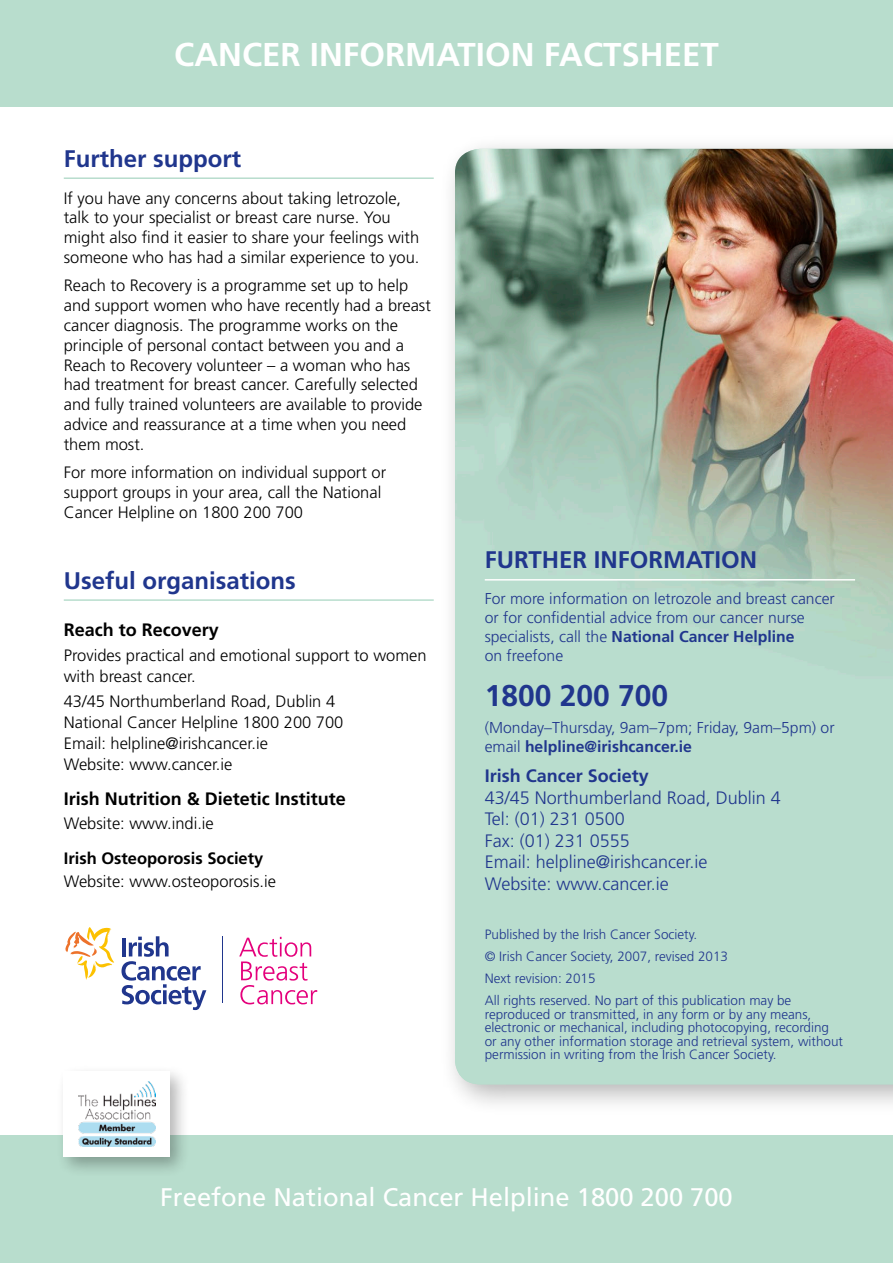
<style>
.page{position:relative;width:893px;height:1263px;background:#fff}
.page>*{position:absolute;margin:0;border:0;box-sizing:border-box;transform-origin:0 0}
.t1{font:700 33px "Frutiger LT Std";color:#fff}
.t2{font:700 30px "Frutiger LT Std";color:#20368d}
.t3{font:25.5px "Frutiger LT Std";color:#fff}
.t4{font:700 24px "Frutiger LT Std";color:#20368d}
.t5{font:300 18px/21.6px "Frutiger LT Std";color:#20368d}
.t6{font:700 18px "Frutiger LT Std";color:#000}
.t7{font:700 18px "Frutiger LT Std";color:#20368d}
.t8{font:300 16.5px/19.8px "Frutiger LT Std";color:#000}
.t9{font:300 16.5px "Frutiger";color:#000}
.t10{font:700 16.5px "Frutiger";color:#000}
.t11{font:300 15.75px/18.9px "Frutiger LT Std";color:#20368d}
.t12{font:300 13.5px/22px "Frutiger LT Std";color:#20368d}
.s1{font-weight:700}
</style>
<div class="page">
<hr style="left:64px;top:177px;width:370px;height:2px;background:#b8ddcd">
<hr style="left:64px;top:599px;width:370px;height:2px;background:#b8ddcd">
<div style="left:439px;top:132px;width:454px;height:984px;background:#000;opacity:.3"></div>
<img style="left:455px;top:149px;width:438px;height:935px">
<hr style="left:485px;top:579px;width:370px;height:1px;background:#fff">
<div style="left:0;top:1135px;width:893px;height:128px;background:#b8ddcd"></div>
<svg style="left:122px;top:936px;width:84px;height:74px"></svg>
<svg style="left:65px;top:927px;width:49px;height:52px"></svg>
<hr style="left:222px;top:936px;width:1px;height:67px;background:#20368d">
<svg style="left:239px;top:937px;width:78px;height:67px"></svg>
<div style="left:0;top:0;width:893px;height:106px;background:#b8ddcd"></div>
<div style="left:55px;top:1063px;width:135px;height:114px;background:#000;opacity:.3"></div>
<div style="left:64px;top:1071px;width:106px;height:86px;background:#fff"></div>
<img style="left:79px;top:1082px;width:76px;height:64px">
<h1 class="t1" style="left:174px;top:36px;width:210px">CANCER INFORMAT</h1>
<h1 class="t1" style="left:476px;top:36px;width:207px">ION FACTSHEET</h1>
<h3 class="t4" style="left:64px;top:144px;width:179px">Further support</h3>
<p class="t8" style="left:64px;top:188px;width:357px">If you have any concerns about taking letrozole, talk to your specialist or breast care nurse. You might also find it easier to share your feelings with someone who has had a similar experience to you.</p>
<p class="t8" style="left:64px;top:276px;width:369px">Reach to Recovery is a programme set up to help and support women who have recently had a breast cancer diagnosis. The programme works on the principle of personal contact between you and a Reach to Recovery volunteer – a woman who has had treatment for breast cancer. Carefully selected and fully trained volunteers are available to provide advice and reassurance at a time when you need them most.</p>
<p class="t8" style="left:64px;top:463px;width:324px">For more information on individual support or support groups in your area, call the National<br>Cancer Helpline on 1800 200 700</p>
<h3 class="t4" style="left:64px;top:566px;width:234px">Useful organisations</h3>
<p class="t6" style="left:64px;top:619px;width:157px">Reach to Recovery</p>
<p class="t8" style="left:64px;top:645px;width:364px;line-height:21px">Provides practical and emotional support to women with breast cancer.</p>
<p class="t8" style="left:64px;top:691px;width:281px;line-height:21px">43/45 Northumberland Road, Dublin 4<br>National Cancer Helpline 1800 200 700<br>Email: helpline@irishcancer.ie<br>Website: www.cancer.ie</p>
<p class="t6" style="left:64px;top:788px;width:284px">Irish Nutrition &amp; Dietetic Institute</p>
<p class="t8" style="left:64px;top:813px;width:152px">Website: www.indi.ie</p>
<p class="t10" style="left:64px;top:848px;width:201px">Irish Osteoporosis Society</p>
<p class="t9" style="left:64px;top:871px;width:214px">Website: www.osteoporosis.ie</p>
<h3 class="t4" style="left:485px;top:546px;width:28px">FURT</h3>
<h3 class="t4" style="left:542px;top:546px;width:106px">HER INFORMAT</h3>
<h3 class="t4" style="left:714px;top:546px;width:44px">ION</h3>
<p class="t11" style="left:485px;top:590px;width:352px">For more information on letrozole and breast cancer or for confidential advice from our cancer nurse specialists, call the <span class="s1">National Cancer Helpline<br></span>on freefone</p>
<h2 class="t2" style="left:485px;top:677px;width:185px">1800 200 700</h2>
<p class="t11" style="left:485px;top:718px;width:351px">(Monday–Thursday, 9am–7pm; Friday, 9am–5pm) or email <span class="s1">helpline@irishcancer.ie</span></p>
<p class="t7" style="left:485px;top:765px;width:166px">Irish Cancer Society</p>
<p class="t5" style="left:485px;top:787px;width:298px">43/45 Northumberland Road, Dublin 4<br>Tel: (01) 231 0500<br>Fax: (01) 231 0555<br>Email: helpline@irishcancer.ie<br>Website: www.cancer.ie</p>
<p class="t12" style="left:485px;top:924px;width:308px">Published by the Irish Cancer Society.<br>© Irish Cancer Society, 2007, revised 2013<br>Next revision: 2015<br>All rights reserved. No part of this publication may be</p>
<p class="t12" style="left:485px;top:1008px;width:360px;line-height:13.5px">reproduced or transmitted, in any form or by any means, electronic or mechanical, including photocopying, recording or any other information storage and retrieval system, without permission in writing from the Irish Cancer Society.</p>
<h3 class="t3" style="left:160px;top:1182px;width:574px">Freefone National Cancer Helpline 1800 200 700</h3>
</div>
